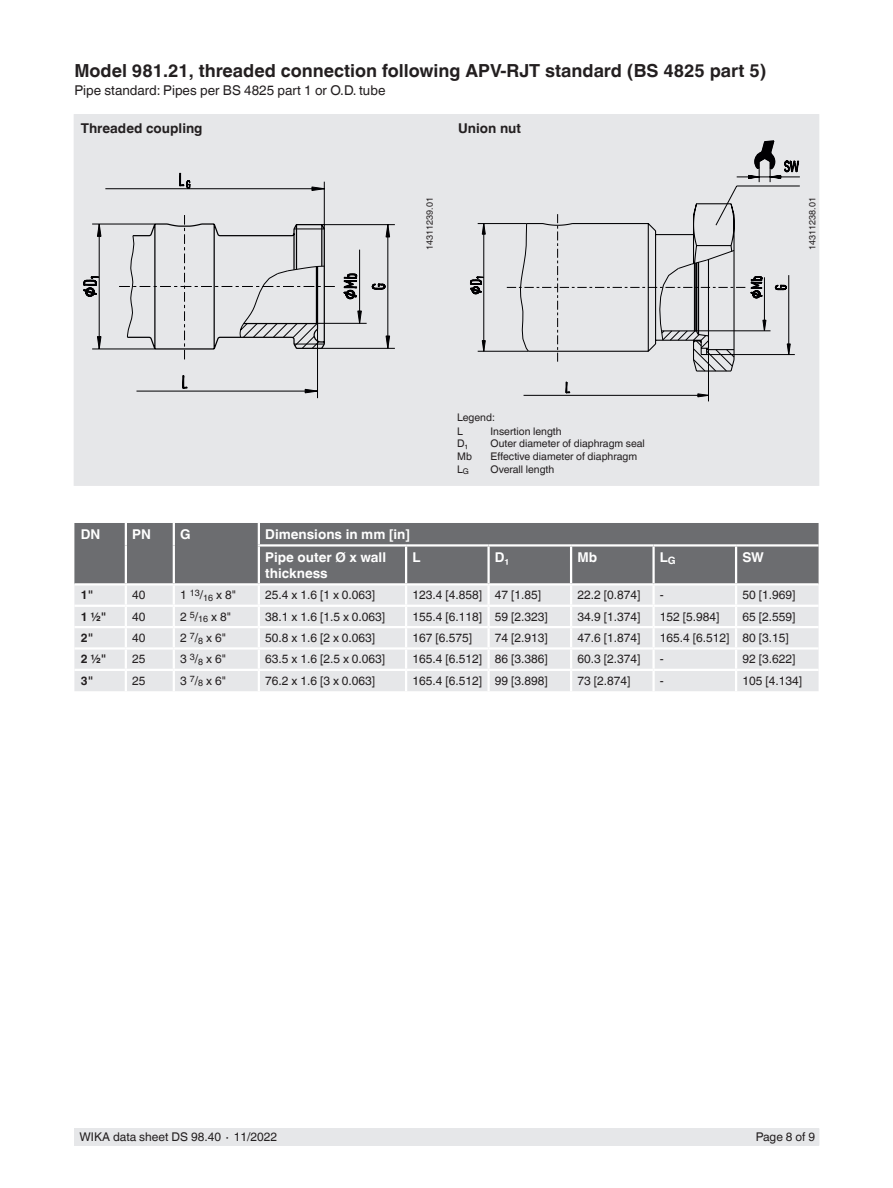
<style>
.page{position:relative;width:893px;height:1188px;background:#fff}
.page>*{position:absolute;margin:0;border:0;box-sizing:border-box;transform-origin:0 0}
.t1{font:700 18px "Helvetica World";color:#231f20}
.t2{font:700 13.5px/22.5px "Helvetica World";color:#fff}
.t3{font:13.5px "Helvetica World";color:#231f20}
.t4{font:700 13.5px "Helvetica World";color:#231f20}
.t5{font:12px "Helvetica World";color:#231f20}
.t6{font:700 12px "Helvetica World";color:#231f20}
.t7{font:10.5px/13.5px "Helvetica World";color:#231f20}
.t8{font:9px "Helvetica World";color:#231f20}
</style>
<div class="page">
<div style="left:75px;top:1128px;width:744px;height:17px;background:#e6e7e9"></div>
<div style="left:74px;top:523px;width:745px;height:60px;background:#6c6d70"></div>
<div style="left:74px;top:586px;width:745px;height:105px;background:#e6e7e9"></div>
<hr style="left:487px;top:586px;width:3px;height:19px;background:#fff">
<hr style="left:652px;top:586px;width:3px;height:19px;background:#fff">
<hr style="left:74px;top:605px;width:52px;height:2px;background:#fff">
<hr style="left:126px;top:605px;width:48px;height:2px;background:#fff">
<hr style="left:174px;top:605px;width:85px;height:2px;background:#fff">
<hr style="left:259px;top:605px;width:147px;height:2px;background:#fff">
<hr style="left:406px;top:605px;width:83px;height:2px;background:#fff">
<hr style="left:489px;top:605px;width:82px;height:2px;background:#fff">
<hr style="left:487px;top:607px;width:3px;height:19px;background:#fff">
<hr style="left:571px;top:605px;width:83px;height:2px;background:#fff">
<hr style="left:654px;top:605px;width:82px;height:2px;background:#fff">
<hr style="left:652px;top:607px;width:3px;height:19px;background:#fff">
<hr style="left:736px;top:605px;width:83px;height:2px;background:#fff">
<hr style="left:74px;top:626px;width:52px;height:2px;background:#fff">
<hr style="left:126px;top:626px;width:48px;height:2px;background:#fff">
<hr style="left:174px;top:626px;width:85px;height:2px;background:#fff">
<hr style="left:259px;top:626px;width:147px;height:2px;background:#fff">
<hr style="left:406px;top:626px;width:83px;height:2px;background:#fff">
<hr style="left:489px;top:626px;width:82px;height:2px;background:#fff">
<hr style="left:487px;top:628px;width:3px;height:19px;background:#fff">
<hr style="left:571px;top:626px;width:83px;height:2px;background:#fff">
<hr style="left:654px;top:626px;width:82px;height:2px;background:#fff">
<hr style="left:652px;top:628px;width:3px;height:19px;background:#fff">
<hr style="left:736px;top:626px;width:83px;height:2px;background:#fff">
<hr style="left:74px;top:647px;width:52px;height:3px;background:#fff">
<hr style="left:126px;top:647px;width:48px;height:3px;background:#fff">
<svg style="left:125px;top:586px;width:2px;height:83px"></svg>
<hr style="left:174px;top:647px;width:85px;height:3px;background:#fff">
<svg style="left:173px;top:586px;width:2px;height:83px"></svg>
<hr style="left:259px;top:647px;width:147px;height:3px;background:#fff">
<svg style="left:258px;top:586px;width:2px;height:83px"></svg>
<hr style="left:406px;top:647px;width:83px;height:3px;background:#fff">
<svg style="left:405px;top:586px;width:2px;height:83px"></svg>
<hr style="left:489px;top:647px;width:82px;height:3px;background:#fff">
<hr style="left:487px;top:650px;width:3px;height:19px;background:#fff">
<hr style="left:571px;top:647px;width:83px;height:3px;background:#fff">
<svg style="left:570px;top:586px;width:2px;height:83px"></svg>
<hr style="left:654px;top:647px;width:82px;height:3px;background:#fff">
<hr style="left:652px;top:650px;width:3px;height:19px;background:#fff">
<hr style="left:736px;top:647px;width:83px;height:3px;background:#fff">
<svg style="left:735px;top:586px;width:2px;height:83px"></svg>
<hr style="left:74px;top:669px;width:52px;height:2px;background:#fff">
<hr style="left:126px;top:669px;width:48px;height:2px;background:#fff">
<hr style="left:125px;top:671px;width:2px;height:20px;background:#fff">
<hr style="left:174px;top:669px;width:85px;height:2px;background:#fff">
<hr style="left:173px;top:671px;width:2px;height:20px;background:#fff">
<hr style="left:259px;top:669px;width:147px;height:2px;background:#fff">
<hr style="left:258px;top:671px;width:2px;height:20px;background:#fff">
<hr style="left:406px;top:669px;width:83px;height:2px;background:#fff">
<hr style="left:405px;top:671px;width:2px;height:20px;background:#fff">
<hr style="left:489px;top:669px;width:82px;height:2px;background:#fff">
<hr style="left:487px;top:671px;width:3px;height:20px;background:#fff">
<hr style="left:571px;top:669px;width:83px;height:2px;background:#fff">
<hr style="left:570px;top:671px;width:2px;height:20px;background:#fff">
<hr style="left:654px;top:669px;width:82px;height:2px;background:#fff">
<hr style="left:652px;top:671px;width:3px;height:20px;background:#fff">
<hr style="left:736px;top:669px;width:83px;height:2px;background:#fff">
<hr style="left:735px;top:671px;width:2px;height:20px;background:#fff">
<hr style="left:258px;top:523px;width:2px;height:21px;background:#fff">
<hr style="left:258px;top:544px;width:148px;height:3px;background:#fff">
<hr style="left:406px;top:544px;width:83px;height:3px;background:#fff">
<hr style="left:489px;top:544px;width:82px;height:3px;background:#fff">
<hr style="left:571px;top:544px;width:83px;height:3px;background:#fff">
<hr style="left:654px;top:544px;width:82px;height:3px;background:#fff">
<hr style="left:736px;top:544px;width:83px;height:3px;background:#fff">
<hr style="left:125px;top:523px;width:2px;height:22px;background:#fff">
<hr style="left:125px;top:545px;width:2px;height:38px;background:#fff">
<hr style="left:405px;top:547px;width:2px;height:36px;background:#fff">
<hr style="left:735px;top:547px;width:2px;height:36px;background:#fff">
<hr style="left:173px;top:523px;width:2px;height:22px;background:#fff">
<hr style="left:173px;top:545px;width:2px;height:38px;background:#fff">
<hr style="left:258px;top:547px;width:2px;height:36px;background:#fff">
<hr style="left:487px;top:547px;width:3px;height:36px;background:#fff">
<hr style="left:570px;top:547px;width:2px;height:36px;background:#fff">
<hr style="left:652px;top:547px;width:3px;height:36px;background:#fff">
<div style="left:74px;top:114px;width:745px;height:372px;background:#e6e7e9"></div>
<svg style="left:470px;top:140px;width:329px;height:257px"></svg>
<svg style="left:179px;top:173px;width:11px;height:8px"></svg>
<svg style="left:83px;top:276px;width:9px;height:21px"></svg>
<svg style="left:92px;top:181px;width:303px;height:218px"></svg>
<svg style="left:119px;top:215px;width:271px;height:144px"></svg>
<h1 class="t1" style="left:74px;top:60px;width:694px">Model 981.21, threaded connection following APV-RJT standard (BS 4825 part 5)</h1>
<p class="t3" style="left:74px;top:82px;width:313px">Pipe standard: Pipes per BS 4825 part 1 or O.D. tube</p>
<p class="t4" style="left:81px;top:120px;width:123px">Threaded coupling</p>
<p class="t4" style="left:458px;top:120px;width:64px">Union nut</p>
<p class="t8" style="left:424px;top:250px;width:54px;rotate:-90deg">14311239.01</p>
<p class="t8" style="left:807px;top:250px;width:54px;rotate:-90deg">14311238.01</p>
<p class="t7" style="left:457px;top:411px;width:39px">Legend:<br>L</p>
<p class="t7" style="left:490px;top:424px;width:73px">Insertion length</p>
<p class="t7" style="left:457px;top:437px;width:12px">D₁</p>
<p class="t7" style="left:490px;top:437px;width:156px">Outer diameter of diaphragm seal</p>
<p class="t7" style="left:457px;top:450px;width:16px">Mb</p>
<p class="t7" style="left:490px;top:450px;width:148px">Effective diameter of diaphragm</p>
<p class="t7" style="left:457px;top:462px;width:13px">L<sub>G</sub></p>
<p class="t7" style="left:490px;top:462px;width:65px">Overall length</p>
<p class="t2" style="left:81px;top:523px;width:21px">DN</p>
<p class="t2" style="left:132px;top:523px;width:20px">PN</p>
<p class="t2" style="left:180px;top:523px;width:12px">G</p>
<p class="t2" style="left:265px;top:523px;width:146px">Dimensions in mm [in]<br>Pipe outer Ø x wall</p>
<p class="t2" style="left:265px;top:562px;width:64px">thickness</p>
<p class="t2" style="left:412px;top:546px;width:10px">L</p>
<p class="t2" style="left:495px;top:546px;width:16px">D₁</p>
<p class="t2" style="left:577px;top:546px;width:21px">Mb</p>
<p class="t2" style="left:660px;top:546px;width:17px">L<sub>G</sub></p>
<p class="t2" style="left:742px;top:546px;width:23px">SW</p>
<p class="t6" style="left:81px;top:588px;width:14px">1"</p>
<p class="t5" style="left:132px;top:588px;width:15px">40</p>
<p class="t5" style="left:180px;top:588px;width:57px">1 <sup>13</sup>/<sub>16</sub> x 8"</p>
<p class="t5" style="left:265px;top:588px;width:112px">25.4 x 1.6 [1 x 0.063]</p>
<p class="t5" style="left:412px;top:588px;width:130px">123.4 [4.858] 47 [1.85]</p>
<p class="t5" style="left:577px;top:588px;width:64px">22.2 [0.874]</p>
<p class="t5" style="left:660px;top:588px;width:5px">-</p>
<p class="t5" style="left:742px;top:588px;width:54px">50 [1.969]</p>
<p class="t6" style="left:81px;top:610px;width:27px">1 ½"</p>
<p class="t5" style="left:132px;top:610px;width:15px">40</p>
<p class="t5" style="left:180px;top:610px;width:52px">2 <sup>5</sup>/<sub>16</sub> x 8"</p>
<p class="t5" style="left:265px;top:610px;width:122px">38.1 x 1.6 [1.5 x 0.063]</p>
<p class="t5" style="left:412px;top:610px;width:137px">155.4 [6.118] 59 [2.323]</p>
<p class="t5" style="left:577px;top:610px;width:64px">34.9 [1.374]</p>
<p class="t5" style="left:660px;top:610px;width:61px">152 [5.984]</p>
<p class="t5" style="left:742px;top:610px;width:54px">65 [2.559]</p>
<p class="t6" style="left:81px;top:631px;width:14px">2"</p>
<p class="t5" style="left:132px;top:631px;width:15px">40</p>
<p class="t5" style="left:180px;top:631px;width:47px">2 <sup>7</sup>/<sub>8</sub> x 6"</p>
<p class="t5" style="left:265px;top:631px;width:112px">50.8 x 1.6 [2 x 0.063]</p>
<p class="t5" style="left:412px;top:631px;width:61px">167 [6.575]</p>
<p class="t5" style="left:495px;top:631px;width:54px">74 [2.913]</p>
<p class="t5" style="left:577px;top:631px;width:64px">47.6 [1.874]</p>
<p class="t5" style="left:660px;top:631px;width:130px">165.4 [6.512] 80 [3.15]</p>
<p class="t6" style="left:81px;top:652px;width:27px">2 ½"</p>
<p class="t5" style="left:132px;top:652px;width:15px">25</p>
<p class="t5" style="left:180px;top:652px;width:47px">3 <sup>3</sup>/<sub>8</sub> x 6"</p>
<p class="t5" style="left:265px;top:652px;width:122px">63.5 x 1.6 [2.5 x 0.063]</p>
<p class="t5" style="left:412px;top:652px;width:137px">165.4 [6.512] 86 [3.386]</p>
<p class="t5" style="left:577px;top:652px;width:64px">60.3 [2.374]</p>
<p class="t5" style="left:660px;top:652px;width:5px">-</p>
<p class="t5" style="left:742px;top:652px;width:54px">92 [3.622]</p>
<p class="t6" style="left:81px;top:674px;width:14px">3"</p>
<p class="t5" style="left:132px;top:674px;width:15px">25</p>
<p class="t5" style="left:180px;top:674px;width:47px">3 <sup>7</sup>/<sub>8</sub> x 6"</p>
<p class="t5" style="left:265px;top:674px;width:112px">76.2 x 1.6 [3 x 0.063]</p>
<p class="t5" style="left:412px;top:674px;width:137px">165.4 [6.512] 99 [3.898]</p>
<p class="t5" style="left:577px;top:674px;width:54px">73 [2.874]</p>
<p class="t5" style="left:660px;top:674px;width:5px">-</p>
<p class="t5" style="left:742px;top:674px;width:61px">105 [4.134]</p>
<p class="t5" style="left:80px;top:1130px;width:199px">WIKA data sheet DS 98.40 ∙ 11/2022</p>
<p class="t5" style="left:756px;top:1130px;width:61px">Page 8 of 9</p>
</div>
